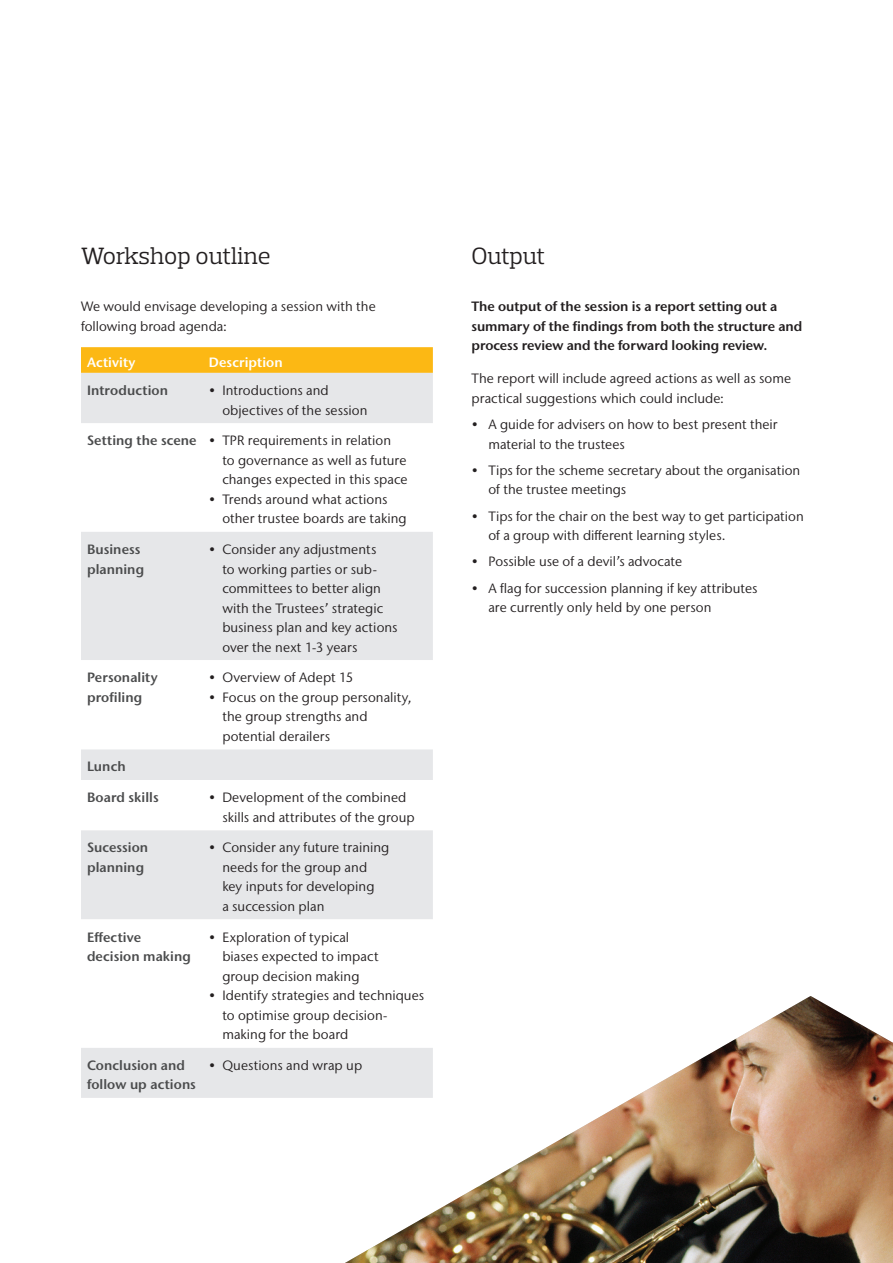
<style>
.page{position:relative;width:893px;height:1263px;background:#fff}
.page>*{position:absolute;margin:0;border:0;box-sizing:border-box;transform-origin:0 0}
.Subhead__PS_16_18{font:24px "Prelo Slab";letter-spacing:-.005em;color:#231f20}
.Body_Copy_SS_9_13{font:13.5px/19.5px "Stone Sans IIITC Std";letter-spacing:.005em;color:#231f20}
.Headline_PS_26_30{font:600 13.5px/19.5px "Stone Sans IIITC Std";letter-spacing:.005em;color:#4b4c4d}
.Body_Copy_SS_9_13-2{font:600 13.5px/19.5px "Stone Sans IIITC Std";letter-spacing:-.005em;color:#231f20}
.Headline_PS_26_30-2{font:600 13.5px "Stone Sans IIITC Std";letter-spacing:.005em;color:#fff}
</style>
<div class="page">
<img style="left:345px;top:996px;width:548px;height:267px">
<svg style="left:81px;top:347px;width:352px;height:76px;background:#edd7a1"></svg>
<div style="left:81px;top:532px;width:352px;height:566px;background:#e6e7e9"></div>
<svg style="left:81px;top:660px;width:352px;height:388px"></svg>
<p class="Subhead__PS_16_18" style="left:81px;top:241px;width:191px">Workshop outline</p>
<p class="Subhead__PS_16_18" style="left:471px;top:241px;width:76px">Output</p>
<p class="Body_Copy_SS_9_13" style="left:81px;top:297px;width:296px">We would envisage developing a session with the following broad agenda:</p>
<p class="Headline_PS_26_30-2" style="left:87px;top:354px;width:50px">Activity</p>
<p class="Headline_PS_26_30-2" style="left:209px;top:354px;width:75px">Description</p>
<p class="Headline_PS_26_30" style="left:87px;top:380px;width:83px">Introduction</p>
<p class="Body_Copy_SS_9_13" style="left:222px;top:381px;width:147px;text-indent:-14px">• Introductions and objectives of the session</p>
<p class="Headline_PS_26_30" style="left:87px;top:431px;width:111px">Setting the scene</p>
<p class="Body_Copy_SS_9_13" style="left:222px;top:431px;width:187px;text-indent:-14px">• TPR requirements in relation<br>to governance as well as future changes expected in this space</p>
<p class="Body_Copy_SS_9_13" style="left:222px;top:489px;width:186px;text-indent:-14px">• Trends around what actions other trustee boards are taking</p>
<p class="Headline_PS_26_30" style="left:87px;top:539px;width:59px">Business planning</p>
<p class="Body_Copy_SS_9_13" style="left:222px;top:539px;width:177px;text-indent:-14px">• Consider any adjustments<br>to working parties or sub&shy;committees to better align with the Trustees’ strategic business plan and key actions over the next 1-3 years</p>
<p class="Headline_PS_26_30" style="left:87px;top:668px;width:72px">Personality profiling</p>
<p class="Body_Copy_SS_9_13" style="left:209px;top:668px;width:146px">• Overview of Adept 15</p>
<p class="Body_Copy_SS_9_13" style="left:222px;top:687px;width:191px;text-indent:-14px">• Focus on the group personality, the group strengths and potential derailers</p>
<p class="Headline_PS_26_30" style="left:87px;top:757px;width:40px">Lunch</p>
<p class="Headline_PS_26_30" style="left:87px;top:787px;width:73px">Board skills</p>
<p class="Body_Copy_SS_9_13" style="left:222px;top:788px;width:194px;text-indent:-14px">• Development of the combined skills and attributes of the group</p>
<p class="Headline_PS_26_30" style="left:87px;top:838px;width:63px">Sucession planning</p>
<p class="Body_Copy_SS_9_13" style="left:222px;top:838px;width:168px;text-indent:-14px">• Consider any future training needs for the group and key inputs for developing<br>a succession plan</p>
<p class="Headline_PS_26_30" style="left:87px;top:927px;width:105px">Effective decision making</p>
<p class="Body_Copy_SS_9_13" style="left:222px;top:927px;width:158px;text-indent:-14px">• Exploration of typical biases expected to impact group decision making</p>
<p class="Body_Copy_SS_9_13" style="left:222px;top:986px;width:203px;text-indent:-14px">• Identify strategies and techniques to optimise group decision&shy;making for the board</p>
<p class="Headline_PS_26_30" style="left:87px;top:1055px;width:100px">Conclusion and</p>
<p class="Headline_PS_26_30" style="left:87px;top:1075px;width:110px">follow up actions</p>
<p class="Body_Copy_SS_9_13" style="left:209px;top:1055px;width:155px">• Questions and wrap up</p>
<p class="Body_Copy_SS_9_13-2" style="left:471px;top:297px;width:332px">The output of the session is a report setting out a summary of the findings from both the structure and process review and the forward looking review.</p>
<p class="Body_Copy_SS_9_13" style="left:471px;top:369px;width:321px">The report will include agreed actions as well as some practical suggestions which could include:</p>
<p class="Body_Copy_SS_9_13" style="left:488px;top:415px;width:290px;text-indent:-17px">• A guide for advisers on how to best present their material to the trustees</p>
<p class="Body_Copy_SS_9_13" style="left:488px;top:460px;width:313px;text-indent:-17px">• Tips for the scheme secretary about the organisation of the trustee meetings</p>
<p class="Body_Copy_SS_9_13" style="left:488px;top:506px;width:317px;text-indent:-17px">• Tips for the chair on the best way to get participation of a group with different learning styles.</p>
<p class="Body_Copy_SS_9_13" style="left:471px;top:552px;width:212px">• Possible use of a devil’s advocate</p>
<p class="Body_Copy_SS_9_13" style="left:488px;top:578px;width:271px;text-indent:-17px">• A flag for succession planning if key attributes are currently only held by one person</p>
</div>
